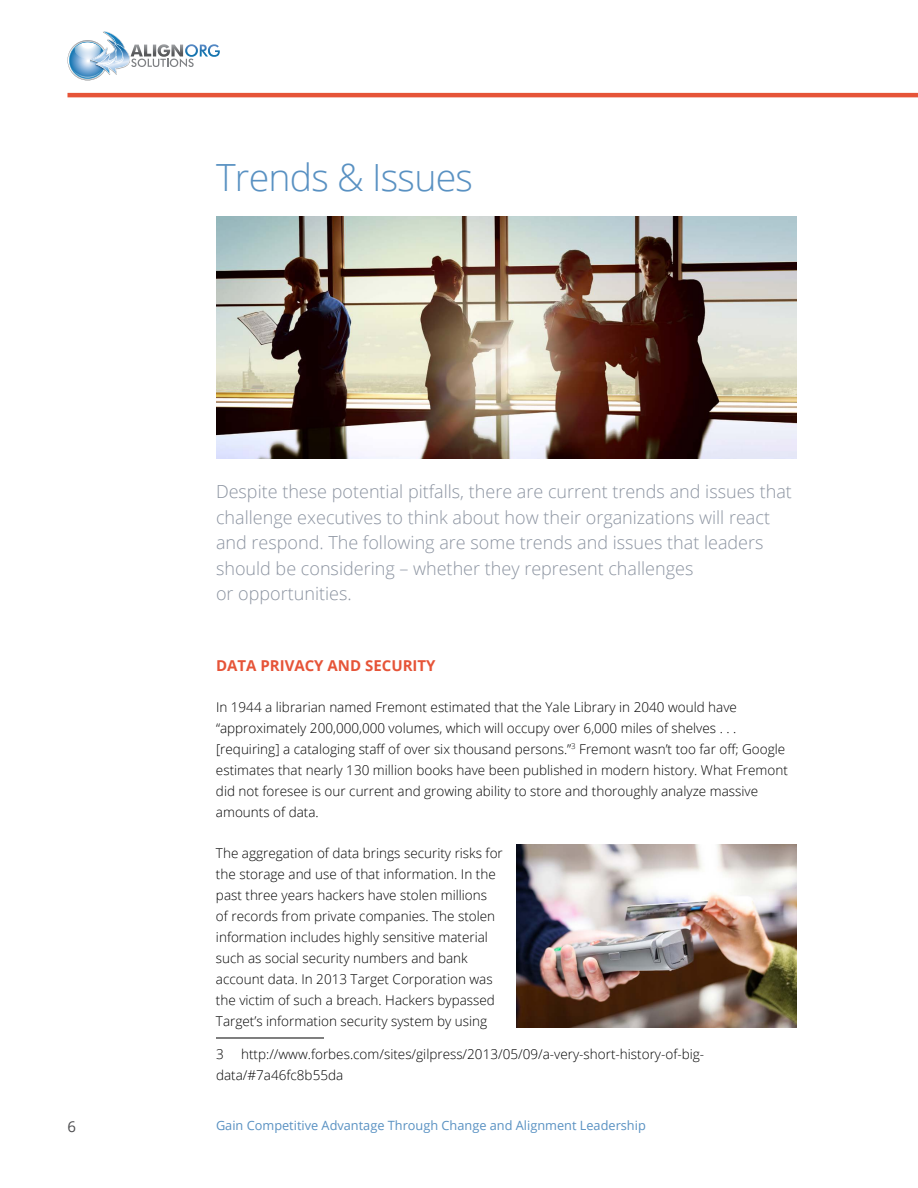
<style>
.page{position:relative;width:918px;height:1188px;background:#fff}
.page>*{position:absolute;margin:0;border:0;box-sizing:border-box;transform-origin:0 0}
.t1{font:300 37.5px "Open Sans";letter-spacing:-.02em;color:#5991c2}
.t2{font:300 18px/25.5px "Open Sans";color:#8c94a1}
.t3{font:700 15px "Open Sans";color:#e65438}
.t4{font:15px "Open Sans";color:#4d4d4f}
.t5{font:300 13.5px/21px "Open Sans";color:#000}
.t6{font:12.75px "Open Sans";color:#5991c2}
</style>
<div class="page">
<svg style="left:68px;top:31px;width:152px;height:49px"></svg>
<hr style="left:68px;top:93px;width:850px;height:4px;background:#e65438">
<img style="left:216px;top:216px;width:580px;height:243px">
<img style="left:516px;top:845px;width:280px;height:182px">
<hr style="left:216px;top:1038px;width:108px;height:1px;background:#000">
<h1 class="t1" style="left:216px;top:151px;width:259px">Trends &amp; Issues</h1>
<p class="t2" style="left:216px;top:478px;width:577px">Despite these potential pitfalls, there are current trends and issues that challenge executives to think about how their organizations will react and respond. The following are some trends and issues that leaders should be considering – whether they represent challenges<br>or opportunities.</p>
<p class="t3" style="left:216px;top:655px;width:221px">DATA PRIVACY AND SECURITY</p>
<p class="t5" style="left:216px;top:696px;width:573px">In 1944 a librarian named Fremont estimated that the Yale Library in 2040 would have “approximately 200,000,000 volumes, which will occupy over 6,000 miles of shelves . . . [requiring] a cataloging staff of over six thousand persons.”<sup>3</sup> Fremont wasn’t too far off; Google estimates that nearly 130 million books have been published in modern history. What Fremont did not foresee is our current and growing ability to store and thoroughly analyze massive amounts of data.</p>
<p class="t5" style="left:216px;top:842px;width:288px">The aggregation of data brings security risks for the storage and use of that information. In the past three years hackers have stolen millions<br>of records from private companies. The stolen information includes highly sensitive material such as social security numbers and bank account data. In 2013 Target Corporation was the victim of such a breach. Hackers bypassed Target’s information security system by using</p>
<p class="t5" style="left:216px;top:1043px;width:9px">3</p>
<p class="t5" style="left:216px;top:1043px;width:490px;text-indent:25px">http://www.forbes.com/sites/gilpress/2013/05/09/a-very-short-history-of-big&shy;data/#7a46fc8b55da</p>
<p class="t4" style="left:68px;top:1116px;width:10px">6</p>
<p class="t6" style="left:216px;top:1117px;width:431px">Gain Competitive Advantage Through Change and Alignment Leadership</p>
</div>
